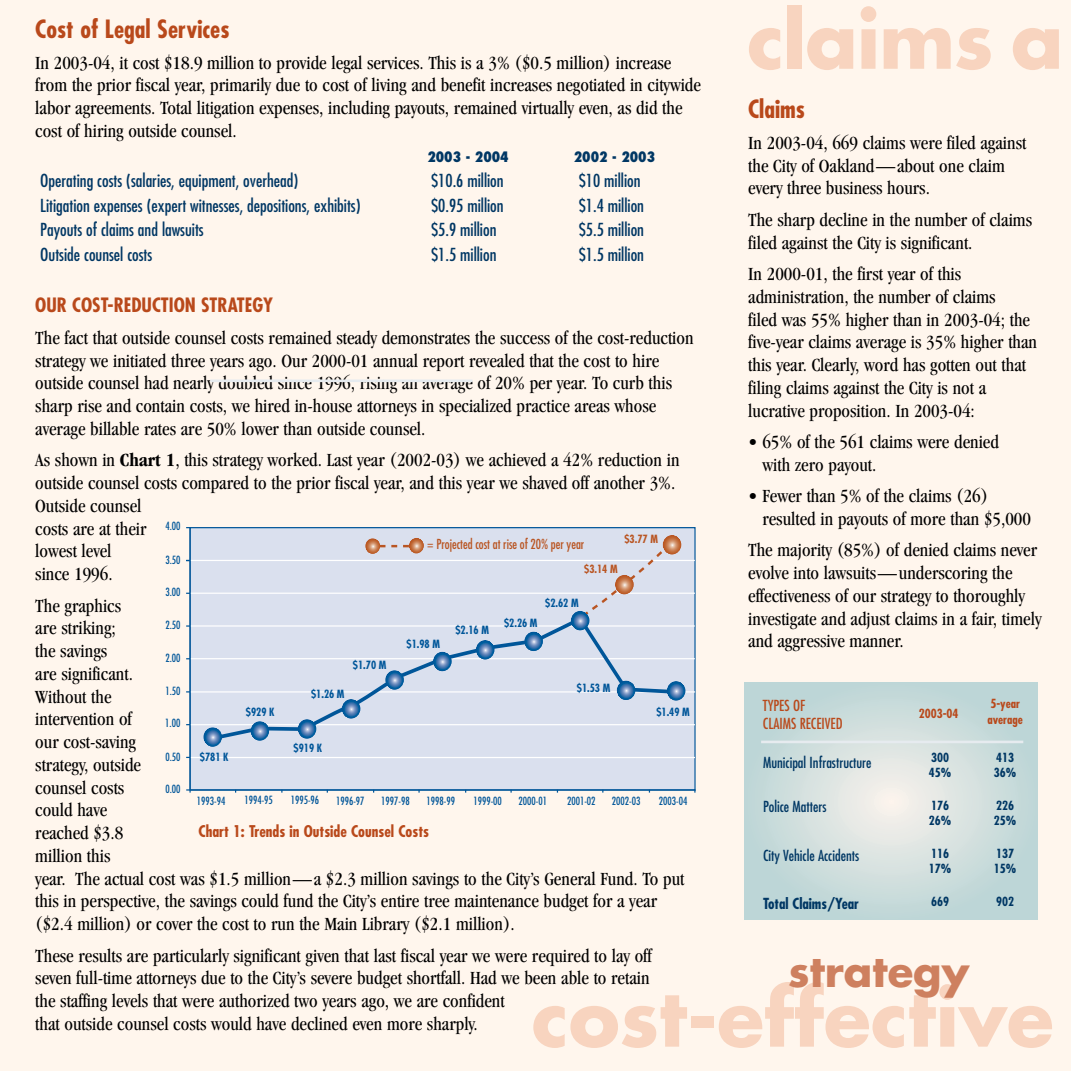
<style>
.page{position:relative;width:1071px;height:1071px;background:#fff6ed}
.page>*{position:absolute;margin:0;border:0;box-sizing:border-box;transform-origin:0 0}
.t1{font:700 77px "Futura";color:#f8d4bf}
.t2{font:700 42px "Futura";color:#ce805f}
.t3{font:700 condensed 24.5px "Futura";color:#b9491b}
.t4{font:condensed 19.25px/22.8px "Garamond";color:#000}
.t5{font:700 condensed 19.25px "Futura";color:#b9491b}
.t6{font:condensed 17.5px/24.5px "Futura";color:#003764}
.t7{font:700 condensed 15.75px "Futura";color:#b9491b}
.t8{font:condensed 14.88px "Futura";color:#003764}
.t9{font:condensed 14.88px/17.5px "Futura";color:#b9491b}
.t10{font:700 condensed 14.88px "Futura";color:#003764}
.t11{font:800 condensed 14px "Futura";color:#003764}
.t12{font:condensed 13.47px "Futura";color:#b95522;scale:.96 1}
.t13{font:700 condensed 12.25px/15.6px "Futura";color:#003764}
.t14{font:700 condensed 12.25px/15.6px "Futura";color:#b9491b}
.t15{font:condensed 11.03px "Futura";color:#005699;scale:.96 1}
.t16{font:700 condensed 11.03px "Futura";color:#005699;scale:.96 1}
.t17{font:700 condensed 11.03px "Futura";color:#b95522;scale:.96 1}
.s1{font-weight:700}
</style>
<div class="page">
<svg style="left:745px;top:683px;width:292px;height:237px;background:#cddddc"></svg>
<hr style="left:761px;top:741px;width:262px;height:2px;background:#e6ebef">
<div style="left:190px;top:528px;width:505px;height:262px;background:#dae0ee"></div>
<hr style="left:186px;top:789px;width:510px;height:2px;background:#005699">
<hr style="left:191px;top:658px;width:504px;height:1px;background:#fff">
<hr style="left:191px;top:691px;width:504px;height:2px;background:#fff">
<hr style="left:190px;top:724px;width:505px;height:1px;background:#fff">
<hr style="left:191px;top:625px;width:504px;height:2px;background:#fff">
<hr style="left:190px;top:593px;width:505px;height:1px;background:#fff">
<hr style="left:191px;top:560px;width:504px;height:1px;background:#fff">
<svg style="left:580px;top:540px;width:94px;height:74px"></svg>
<svg style="left:209px;top:614px;width:468px;height:129px"></svg>
<hr style="left:191px;top:757px;width:504px;height:1px;background:#fff">
<hr style="left:189px;top:527px;width:2px;height:266px;background:#005699">
<svg style="left:380px;top:545px;width:29px;height:2px"></svg>
<svg style="left:203px;top:727px;width:19px;height:20px"></svg>
<svg style="left:250px;top:721px;width:19px;height:20px"></svg>
<svg style="left:298px;top:719px;width:18px;height:20px"></svg>
<svg style="left:342px;top:699px;width:18px;height:19px"></svg>
<svg style="left:476px;top:640px;width:18px;height:19px"></svg>
<svg style="left:433px;top:652px;width:19px;height:19px"></svg>
<svg style="left:385px;top:670px;width:19px;height:20px"></svg>
<svg style="left:524px;top:632px;width:19px;height:19px"></svg>
<svg style="left:571px;top:611px;width:18px;height:19px"></svg>
<svg style="left:617px;top:681px;width:18px;height:19px"></svg>
<svg style="left:667px;top:681px;width:18px;height:20px"></svg>
<svg style="left:615px;top:575px;width:19px;height:19px"></svg>
<svg style="left:663px;top:535px;width:18px;height:19px"></svg>
<svg style="left:365px;top:538px;width:15px;height:16px"></svg>
<svg style="left:409px;top:538px;width:15px;height:15px"></svg>
<hr style="left:210px;top:379px;width:262px;height:3px;background:#e6ebef">
<h1 class="t1" style="left:747px;top:5px;width:318px">claims a</h1>
<p class="t3" style="left:35px;top:18px;width:196px">Cost of Legal Services</p>
<p class="t4" style="left:35px;top:53px;width:667px">In 2003-04, it cost $18.9 million to provide legal services. This is a 3% ($0.5 million) increase from the prior fiscal year, primarily due to cost of living and benefit increases negotiated in citywide labor agreements. Total litigation expenses, including payouts, remained virtually even, as did the cost of hiring outside counsel.</p>
<p class="t3" style="left:748px;top:99px;width:58px">Claims</p>
<p class="t4" style="left:748px;top:133px;width:280px">In 2003-04, 669 claims were filed against the City of Oakland—about one claim every three business hours.</p>
<p class="t4" style="left:748px;top:210px;width:286px">The sharp decline in the number of claims filed against the City is significant.</p>
<p class="t4" style="left:748px;top:264px;width:290px">In 2000-01, the first year of this administration, the number of claims<br>filed was 55% higher than in 2003-04; the five-year claims average is 35% higher than this year. Clearly, word has gotten out that filing claims against the City is not a lucrative proposition. In 2003-04:</p>
<p class="t4" style="left:762px;top:432px;width:238px;text-indent:-14px">• 65% of the 561 claims were denied with zero payout.</p>
<p class="t4" style="left:762px;top:486px;width:270px;text-indent:-14px">• Fewer than 5% of the claims (26) resulted in payouts of more than $5,000</p>
<p class="t4" style="left:748px;top:540px;width:295px">The majority (85%) of denied claims never evolve into lawsuits—underscoring the effectiveness of our strategy to thoroughly investigate and adjust claims in a fair, timely and aggressive manner.</p>
<p class="t11" style="left:427px;top:151px;width:83px">2003 - 2004</p>
<p class="t11" style="left:574px;top:151px;width:83px">2002 - 2003</p>
<p class="t6" style="left:431px;top:170px;width:74px">$10.6 million $0.95 million $5.9 million $1.5 million</p>
<p class="t6" style="left:579px;top:170px;width:67px">$10 million $1.4 million $5.5 million $1.5 million</p>
<p class="t6" style="left:40px;top:170px;width:322px">Operating costs (salaries, equipment, overhead)<br>Litigation expenses (expert witnesses, depositions, exhibits)<br>Payouts of claims and lawsuits<br>Outside counsel costs</p>
<p class="t5" style="left:35px;top:297px;width:239px">OUR COST-REDUCTION STRATEGY</p>
<p class="t4" style="left:35px;top:328px;width:660px">The fact that outside counsel costs remained steady demonstrates the success of the cost-reduction strategy we initiated three years ago. Our 2000-01 annual report revealed that the cost to hire outside counsel had nearly doubled since 1996, rising an average of 20% per year. To curb this sharp rise and contain costs, we hired in-house attorneys in specialized practice areas whose average billable rates are 50% lower than outside counsel.</p>
<p class="t4" style="left:35px;top:451px;width:646px">As shown in <span class="s1">Chart 1</span>, this strategy worked. Last year (2002-03) we achieved a 42% reduction in outside counsel costs compared to the prior fiscal year, and this year we shaved off another 3%.<br>Outside counsel<br>costs are at their<br>lowest level<br>since 1996.</p>
<p class="t4" style="left:35px;top:596px;width:651px">The graphics<br>are striking;<br>the savings<br>are significant.<br>Without the<br>intervention of<br>our cost-saving<br>strategy, outside<br>counsel costs<br>could have<br>reached $3.8<br>million this<br>year. The actual cost was $1.5 million—a $2.3 million savings to the City’s General Fund. To put this in perspective, the savings could fund the City’s entire tree maintenance budget for a year ($2.4 million) or cover the cost to run the Main Library ($2.1 million).</p>
<p class="t4" style="left:35px;top:946px;width:618px">These results are particularly significant given that last fiscal year we were required to lay off seven full-time attorneys due to the City’s severe budget shortfall. Had we been able to retain the staffing levels that were authorized two years ago, we are confident<br>that outside counsel costs would have declined even more sharply.</p>
<p class="t15" style="left:165px;top:521px;width:17px">4.00</p>
<p class="t15" style="left:165px;top:555px;width:17px">3.50</p>
<p class="t15" style="left:165px;top:587px;width:17px">3.00</p>
<p class="t15" style="left:165px;top:620px;width:17px">2.50</p>
<p class="t15" style="left:165px;top:653px;width:17px">2.00</p>
<p class="t15" style="left:165px;top:686px;width:17px">1.50</p>
<p class="t15" style="left:165px;top:718px;width:17px">1.00</p>
<p class="t15" style="left:165px;top:751px;width:17px">0.50</p>
<p class="t15" style="left:165px;top:783px;width:17px">0.00</p>
<p class="t17" style="left:624px;top:535px;width:36px">$3.77 M</p>
<p class="t12" style="left:427px;top:537px;width:165px">= Projected cost at rise of 20% per year</p>
<p class="t17" style="left:584px;top:564px;width:36px">$3.14 M</p>
<p class="t16" style="left:545px;top:598px;width:36px">$2.62 M</p>
<p class="t16" style="left:504px;top:618px;width:36px">$2.26 M</p>
<p class="t16" style="left:455px;top:625px;width:36px">$2.16 M</p>
<p class="t16" style="left:407px;top:639px;width:36px">$1.98 M</p>
<p class="t16" style="left:353px;top:661px;width:36px">$1.70 M</p>
<p class="t16" style="left:577px;top:683px;width:36px">$1.53 M</p>
<p class="t16" style="left:311px;top:689px;width:36px">$1.26 M</p>
<p class="t14" style="left:987px;top:697px;width:37px">5-year average</p>
<p class="t13" style="left:994px;top:751px;width:24px">413<br>36%</p>
<p class="t13" style="left:994px;top:799px;width:24px">226<br>25%</p>
<p class="t13" style="left:994px;top:847px;width:24px">137<br>15%</p>
<p class="t13" style="left:996px;top:895px;width:20px">902</p>
<p class="t9" style="left:763px;top:698px;width:81px">TYPES OF<br>CLAIMS RECEIVED</p>
<p class="t16" style="left:656px;top:707px;width:36px">$1.49 M</p>
<p class="t16" style="left:246px;top:708px;width:31px">$929 K</p>
<p class="t14" style="left:919px;top:706px;width:41px">2003-04</p>
<p class="t16" style="left:293px;top:743px;width:31px">$919 K</p>
<p class="t16" style="left:200px;top:752px;width:31px">$781 K</p>
<p class="t13" style="left:929px;top:750px;width:24px">300<br>45%</p>
<p class="t13" style="left:929px;top:798px;width:24px">176<br>26%</p>
<p class="t13" style="left:929px;top:846px;width:24px">116<br>17%</p>
<p class="t13" style="left:931px;top:894px;width:20px">669</p>
<p class="t8" style="left:763px;top:755px;width:110px">Municipal Infrastructure</p>
<p class="t8" style="left:763px;top:800px;width:65px">Police Matters</p>
<p class="t8" style="left:763px;top:849px;width:98px">City Vehicle Accidents</p>
<p class="t10" style="left:763px;top:897px;width:97px">Total Claims/Year</p>
<p class="t15" style="left:197px;top:796px;width:31px">1993-94</p>
<p class="t15" style="left:244px;top:795px;width:31px">1994-95</p>
<p class="t15" style="left:291px;top:795px;width:31px">1995-96</p>
<p class="t15" style="left:336px;top:796px;width:31px">1996-97</p>
<p class="t15" style="left:381px;top:796px;width:31px">1997-98</p>
<p class="t15" style="left:427px;top:795px;width:31px">1998-99</p>
<p class="t15" style="left:473px;top:796px;width:31px">1999-00</p>
<p class="t15" style="left:519px;top:796px;width:31px">2000-01</p>
<p class="t15" style="left:567px;top:795px;width:31px">2001-02</p>
<p class="t15" style="left:612px;top:796px;width:31px">2002-03</p>
<p class="t15" style="left:659px;top:796px;width:31px">2003-04</p>
<p class="t7" style="left:199px;top:824px;width:232px">Chart 1: Trends in Outside Counsel Costs</p>
<h2 class="t2" style="left:788px;top:952px;width:182px">strategy</h2>
<h1 class="t1" style="left:532px;top:983px;width:524px">cost-effective</h1>
</div>
